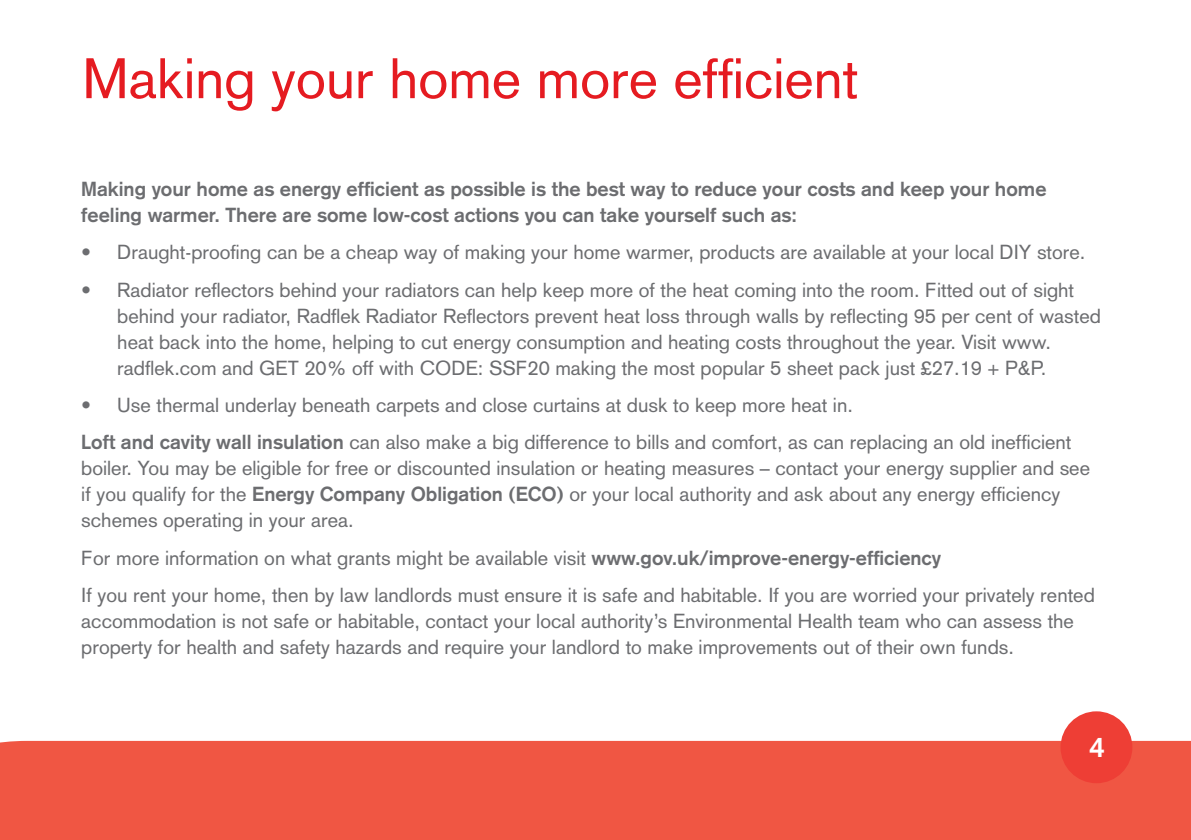
<style>
.page{position:relative;width:1191px;height:840px;background:#fff}
.page>*{position:absolute;margin:0;border:0;box-sizing:border-box;transform-origin:0 0}
.t1{font:56px "Akzidenz Grotesk";color:#e51b21}
.t2{font:700 28px "Akzidenz Grotesk";color:#fff}
.t3{font:20px/26px "Akzidenz Grotesk";color:#6c6d70}
.t4{font:700 20px/26px "Akzidenz Grotesk";color:#6c6d70}
.s1{font-weight:700}
</style>
<div class="page">
<div style="left:0;top:740px;width:1191px;height:99px;background:#f05643"></div>
<div style="left:1060px;top:711px;width:72px;height:71px;background:#ee3e35;border-radius:50%"></div>
<h1 class="t1" style="left:82px;top:46px;width:777px">Making your home more efficient</h1>
<p class="t4" style="left:81px;top:175px;width:966px">Making your home as energy efficient as possible is the best way to reduce your costs and keep your home feeling warmer. There are some low-cost actions you can take yourself such as:</p>
<p class="t3" style="left:81px;top:239px;width:1005px">• Draught-proofing can be a cheap way of making your home warmer, products are available at your local DIY store.</p>
<p class="t3" style="left:117px;top:276px;width:985px;text-indent:-36px">• Radiator reflectors behind your radiators can help keep more of the heat coming into the room. Fitted out of sight behind your radiator, Radflek Radiator Reflectors prevent heat loss through walls by reflecting 95 per cent of wasted heat back into the home, helping to cut energy consumption and heating costs throughout the year. Visit www. radflek.com and GET 20% off with CODE: SSF20 making the most popular 5 sheet pack just £27.19 + P&amp;P.</p>
<p class="t3" style="left:81px;top:386px;width:991px;line-height:37.4px">• Use thermal underlay beneath carpets and close curtains at dusk to keep more heat in.<br><span class="s1">Loft and cavity wall insulation</span> can also make a big difference to bills and comfort, as can replacing an old inefficient</p>
<p class="t3" style="left:81px;top:455px;width:1010px">boiler. You may be eligible for free or discounted insulation or heating measures – contact your energy supplier and see if you qualify for the <span class="s1">Energy Company Obligation (ECO)</span> or your local authority and ask about any energy efficiency schemes operating in your area.</p>
<p class="t3" style="left:81px;top:538px;width:1015px;line-height:37.4px">For more information on what grants might be available visit <span class="s1">www.gov.uk/improve-energy-efficiency<br></span>If you rent your home, then by law landlords must ensure it is safe and habitable. If you are worried your privately rented</p>
<p class="t3" style="left:81px;top:608px;width:994px">accommodation is not safe or habitable, contact your local authority’s Environmental Health team who can assess the property for health and safety hazards and require your landlord to make improvements out of their own funds.</p>
<h2 class="t2" style="left:1089px;top:730px;width:17px">4</h2>
</div>
